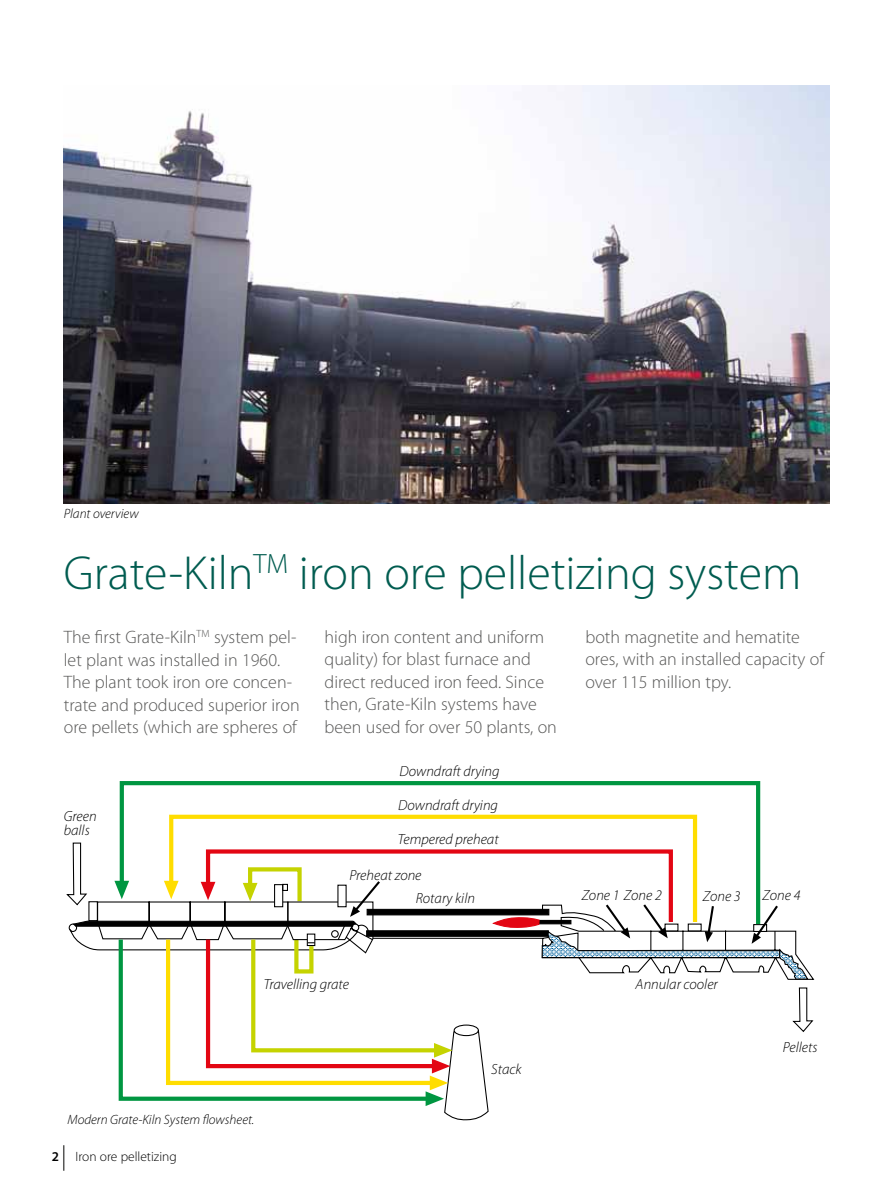
<style>
.page{position:relative;width:893px;height:1191px;background:#fff}
.page>*{position:absolute;margin:0;border:0;box-sizing:border-box;transform-origin:0 0}
.t1{font:300 48px "Myriad Pro";color:#005c50}
.t2{font:300 18px/22.5px "Myriad Pro";color:#575756}
.t3{font:italic 300 14.7px/23px "Myriad Pro";color:#000}
.t4{font:italic 300 13.5px "Myriad Pro";color:#000}
.t5{font:300 13.5px "Myriad Pro";color:#000}
.s1{font-weight:600}
</style>
<div class="page">
<svg style="left:63px;top:1145px;width:1px;height:25px"></svg>
<svg style="left:119px;top:781px;width:642px;height:66px"></svg>
<svg style="left:167px;top:812px;width:532px;height:35px"></svg>
<svg style="left:68px;top:847px;width:747px;height:259px"></svg>
<img style="left:64px;top:85px;width:765px;height:418px">
<p class="t4" style="left:64px;top:505px;width:76px">Plant overview</p>
<h1 class="t1" style="left:64px;top:546px;width:739px">Grate-Kiln<sup>TM</sup> iron ore pelletizing system</h1>
<p class="t2" style="left:64px;top:626px;width:237px">The first Grate-Kiln<sup>TM</sup> system pel&shy;let plant was installed in 1960.<br>The plant took iron ore concen&shy;trate and produced superior iron ore pellets (which are spheres of</p>
<p class="t3" style="left:399px;top:760px;width:101px">Downdraft drying</p>
<p class="t3" style="left:398px;top:793px;width:101px">Downdraft drying</p>
<p class="t2" style="left:325px;top:625px;width:234px">high iron content and uniform quality) for blast furnace and direct reduced iron feed. Since then, Grate-Kiln systems have been used for over 50 plants, on</p>
<p class="t2" style="left:585px;top:625px;width:240px">both magnetite and hematite ores, with an installed capacity of over 115 million tpy.</p>
<p class="t3" style="left:64px;top:808px;width:34px;line-height:14.7px">Green balls</p>
<p class="t3" style="left:398px;top:827px;width:102px">Tempered preheat</p>
<p class="t3" style="left:416px;top:864px;width:61px;text-indent:-66px">Preheat zone<br>Rotary kiln</p>
<p class="t3" style="left:264px;top:972px;width:87px">Travelling grate</p>
<p class="t4" style="left:68px;top:1110px;width:188px">Modern Grate-Kiln System flowsheet.</p>
<p class="t5" style="left:52px;top:1148px;width:126px"><span class="s1">2</span> Iron ore pelletizing</p>
<p class="t3" style="left:491px;top:1057px;width:32px">Stack</p>
<p class="t3" style="left:582px;top:884px;width:82px">Zone 1 Zone 2</p>
<p class="t3" style="left:703px;top:884px;width:39px">Zone 3</p>
<p class="t3" style="left:762px;top:884px;width:39px">Zone 4</p>
<p class="t3" style="left:636px;top:972px;width:84px">Annular cooler</p>
<p class="t3" style="left:783px;top:1035px;width:36px">Pellets</p>
</div>
